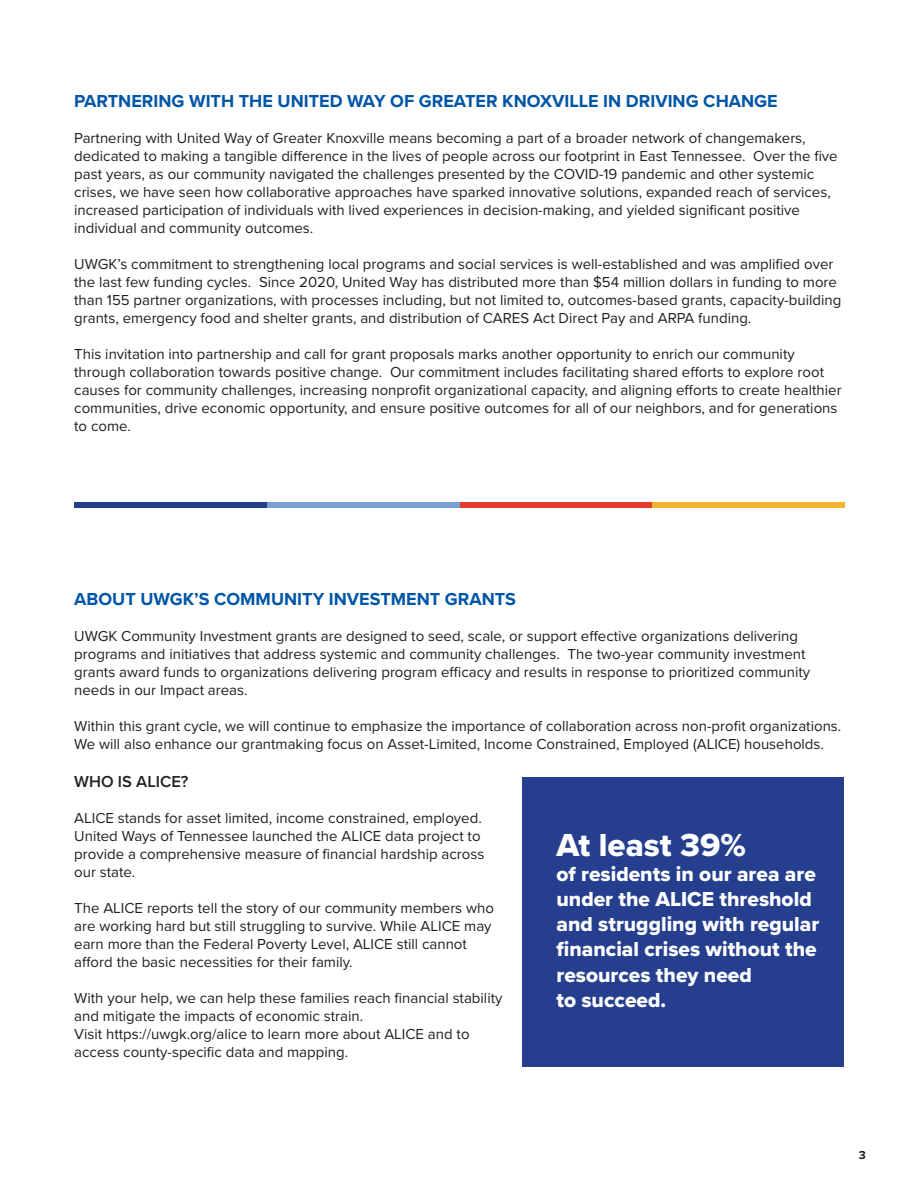
<style>
.page{position:relative;width:918px;height:1188px;background:#fff}
.page>*{position:absolute;margin:0;border:0;box-sizing:border-box;transform-origin:0 0}
.t1{font:33px "Proxima Nova Extrabld";color:#fff}
.t2{font:21px/25.2px "Proxima Nova Extrabld";color:#fff}
.t3{font:700 18px "Proxima Nova";color:#0155a7}
.t4{font:600 16.5px "Proxima Nova";color:#231f20}
.t5{font:15px/18px "Proxima Nova";color:#231f20}
.t6{font:700 12px "Proxima Nova";color:#231f20}
</style>
<div class="page">
<div style="left:74px;top:503px;width:193px;height:5px;background:#253f8e"></div>
<div style="left:460px;top:503px;width:192px;height:5px;background:#e53b2e"></div>
<div style="left:652px;top:503px;width:193px;height:5px;background:#f4b32f"></div>
<div style="left:267px;top:503px;width:193px;height:5px;background:#77a0d3"></div>
<div style="left:523px;top:777px;width:321px;height:289px;background:#253f8e"></div>
<p class="t3" style="left:74px;top:87px;width:705px">PARTNERING WITH THE UNITED WAY OF GREATER KNOXVILLE IN DRIVING CHANGE</p>
<p class="t5" style="left:74px;top:128px;width:765px">Partnering with United Way of Greater Knoxville means becoming a part of a broader network of changemakers, dedicated to making a tangible difference in the lives of people across our footprint in East Tennessee. Over the five past years, as our community navigated the challenges presented by the COVID-19 pandemic and other systemic crises, we have seen how collaborative approaches have sparked innovative solutions, expanded reach of services, increased participation of individuals with lived experiences in decision-making, and yielded significant positive individual and community outcomes.</p>
<p class="t5" style="left:74px;top:254px;width:769px">UWGK’s commitment to strengthening local programs and social services is well-established and was amplified over the last few funding cycles. Since 2020, United Way has distributed more than $54 million dollars in funding to more than 155 partner organizations, with processes including, but not limited to, outcomes-based grants, capacity-building grants, emergency food and shelter grants, and distribution of CARES Act Direct Pay and ARPA funding.</p>
<p class="t5" style="left:74px;top:344px;width:769px">This invitation into partnership and call for grant proposals marks another opportunity to enrich our community through collaboration towards positive change. Our commitment includes facilitating shared efforts to explore root causes for community challenges, increasing nonprofit organizational capacity, and aligning efforts to create healthier communities, drive economic opportunity, and ensure positive outcomes for all of our neighbors, and for generations to come.</p>
<p class="t3" style="left:74px;top:586px;width:443px">ABOUT UWGK’S COMMUNITY INVESTMENT GRANTS</p>
<p class="t5" style="left:74px;top:627px;width:738px">UWGK Community Investment grants are designed to seed, scale, or support effective organizations delivering programs and initiatives that address systemic and community challenges. The two-year community investment grants award funds to organizations delivering program efficacy and results in response to prioritized community needs in our Impact areas.</p>
<p class="t5" style="left:74px;top:717px;width:769px">Within this grant cycle, we will continue to emphasize the importance of collaboration across non-profit organizations.<br>We will also enhance our grantmaking focus on Asset-Limited, Income Constrained, Employed (ALICE) households.</p>
<p class="t4" style="left:74px;top:769px;width:116px">WHO IS ALICE?</p>
<p class="t5" style="left:74px;top:808px;width:412px">ALICE stands for asset limited, income constrained, employed.<br>United Ways of Tennessee launched the ALICE data project to provide a comprehensive measure of financial hardship across our state.</p>
<p class="t5" style="left:74px;top:898px;width:421px">The ALICE reports tell the story of our community members who are working hard but still struggling to survive. While ALICE may earn more than the Federal Poverty Level, ALICE still cannot afford the basic necessities for their family.</p>
<p class="t5" style="left:74px;top:988px;width:430px">With your help, we can help these families reach financial stability and mitigate the impacts of economic strain.<br>Visit https://uwgk.org/alice to learn more about ALICE and to access county-specific data and mapping.</p>
<h1 class="t1" style="left:556px;top:820px;width:191px">At least 39%</h1>
<h2 class="t2" style="left:556px;top:861px;width:264px">of residents in our area are under the ALICE threshold and struggling with regular financial crises without the resources they need<br>to succeed.</h2>
<p class="t6" style="left:859px;top:1146px;width:9px">3</p>
</div>
